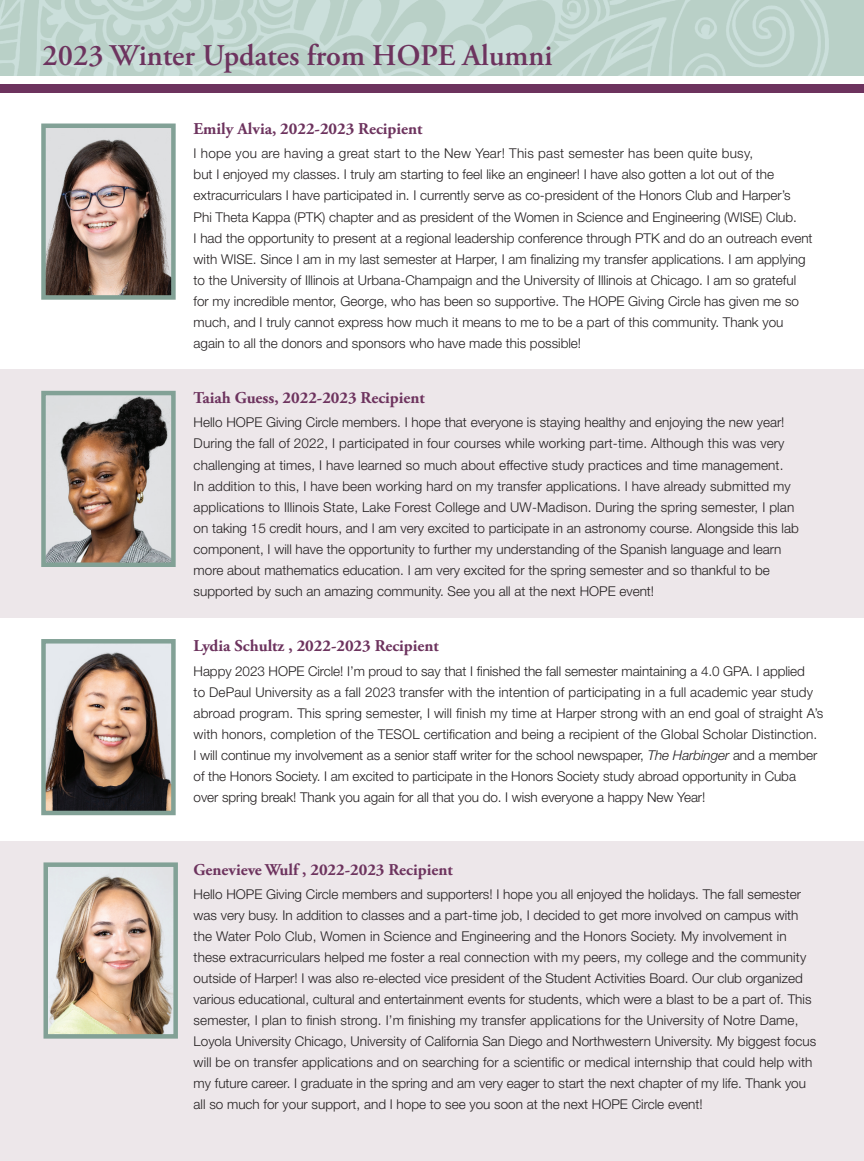
<style>
.page{position:relative;width:864px;height:1161px;background:#fff}
.page>*{position:absolute;margin:0;border:0;box-sizing:border-box;transform-origin:0 0}
.t1{font:600 30px "Adobe Garamond Pro";color:#6d335e}
.t2{font:700 16.5px "Adobe Garamond Pro";color:#6d335e}
.t3{font:300 13.5px/21px "Helvetica Neue LT Std";color:#231f20}
.s1{font-style:italic}
</style>
<div class="page">
<div style="left:0;top:841px;width:864px;height:320px;background:#ede7ea"></div>
<div style="left:0;top:370px;width:864px;height:248px;background:#ede7ea"></div>
<div style="left:0;top:84px;width:864px;height:8px;background:#6d335e"></div>
<img style="left:0;top:0;width:864px;height:76px">
<img style="left:46px;top:129px;width:125px;height:166px">
<div style="left:41px;top:124px;width:135px;height:176px;border:4px solid #82a196"></div>
<img style="left:46px;top:396px;width:125px;height:166px">
<div style="left:41px;top:391px;width:135px;height:176px;border:4px solid #82a196"></div>
<img style="left:46px;top:644px;width:125px;height:166px">
<div style="left:41px;top:639px;width:135px;height:176px;border:4px solid #82a196"></div>
<img style="left:49px;top:867px;width:124px;height:167px">
<div style="left:44px;top:862px;width:134px;height:177px;border:4px solid #82a196"></div>
<h1 class="t1" style="left:42px;top:38px;width:512px">2023 Winter Updates from HOPE Alumni</h1>
<p class="t2" style="left:194px;top:119px;width:230px">Emily Alvia, 2022-2023 Recipient</p>
<p class="t3" style="left:194px;top:143px;width:620px">I hope you are having a great start to the New Year! This past semester has been quite busy,<br>but I enjoyed my classes. I truly am starting to feel like an engineer! I have also gotten a lot out of the extracurriculars I have participated in. I currently serve as co-president of the Honors Club and Harper’s<br>Phi Theta Kappa (PTK) chapter and as president of the Women in Science and Engineering (WISE) Club.<br>I had the opportunity to present at a regional leadership conference through PTK and do an outreach event with WISE. Since I am in my last semester at Harper, I am finalizing my transfer applications. I am applying to the University of Illinois at Urbana-Champaign and the University of Illinois at Chicago. I am so grateful for my incredible mentor, George, who has been so supportive. The HOPE Giving Circle has given me so much, and I truly cannot express how much it means to me to be a part of this community. Thank you again to all the donors and sponsors who have made this possible!</p>
<p class="t2" style="left:194px;top:388px;width:233px">Taiah Guess, 2022-2023 Recipient</p>
<p class="t3" style="left:194px;top:412px;width:607px">Hello HOPE Giving Circle members. I hope that everyone is staying healthy and enjoying the new year!<br>During the fall of 2022, I participated in four courses while working part-time. Although this was very challenging at times, I have learned so much about effective study practices and time management.<br>In addition to this, I have been working hard on my transfer applications. I have already submitted my applications to Illinois State, Lake Forest College and UW-Madison. During the spring semester, I plan on taking 15 credit hours, and I am very excited to participate in an astronomy course. Alongside this lab component, I will have the opportunity to further my understanding of the Spanish language and learn more about mathematics education. I am very excited for the spring semester and so thankful to be supported by such an amazing community. See you all at the next HOPE event!</p>
<p class="t2" style="left:194px;top:636px;width:247px">Lydia Schultz , 2022-2023 Recipient</p>
<p class="t3" style="left:194px;top:660px;width:631px">Happy 2023 HOPE Circle! I’m proud to say that I finished the fall semester maintaining a 4.0 GPA. I applied<br>to DePaul University as a fall 2023 transfer with the intention of participating in a full academic year study abroad program. This spring semester, I will finish my time at Harper strong with an end goal of straight A’s with honors, completion of the TESOL certification and being a recipient of the Global Scholar Distinction.<br>I will continue my involvement as a senior staff writer for the school newspaper, <span class="s1">The Harbinger</span> and a member of the Honors Society. I am excited to participate in the Honors Society study abroad opportunity in Cuba over spring break! Thank you again for all that you do. I wish everyone a happy New Year!</p>
<p class="t2" style="left:194px;top:860px;width:261px">Genevieve Wulf , 2022-2023 Recipient</p>
<p class="t3" style="left:194px;top:883px;width:624px">Hello HOPE Giving Circle members and supporters! I hope you all enjoyed the holidays. The fall semester was very busy. In addition to classes and a part-time job, I decided to get more involved on campus with the Water Polo Club, Women in Science and Engineering and the Honors Society. My involvement in these extracurriculars helped me foster a real connection with my peers, my college and the community outside of Harper! I was also re-elected vice president of the Student Activities Board. Our club organized various educational, cultural and entertainment events for students, which were a blast to be a part of. This semester, I plan to finish strong. I’m finishing my transfer applications for the University of Notre Dame, Loyola University Chicago, University of California San Diego and Northwestern University. My biggest focus will be on transfer applications and on searching for a scientific or medical internship that could help with my future career. I graduate in the spring and am very eager to start the next chapter of my life. Thank you all so much for your support, and I hope to see you soon at the next HOPE Circle event!</p>
</div>
